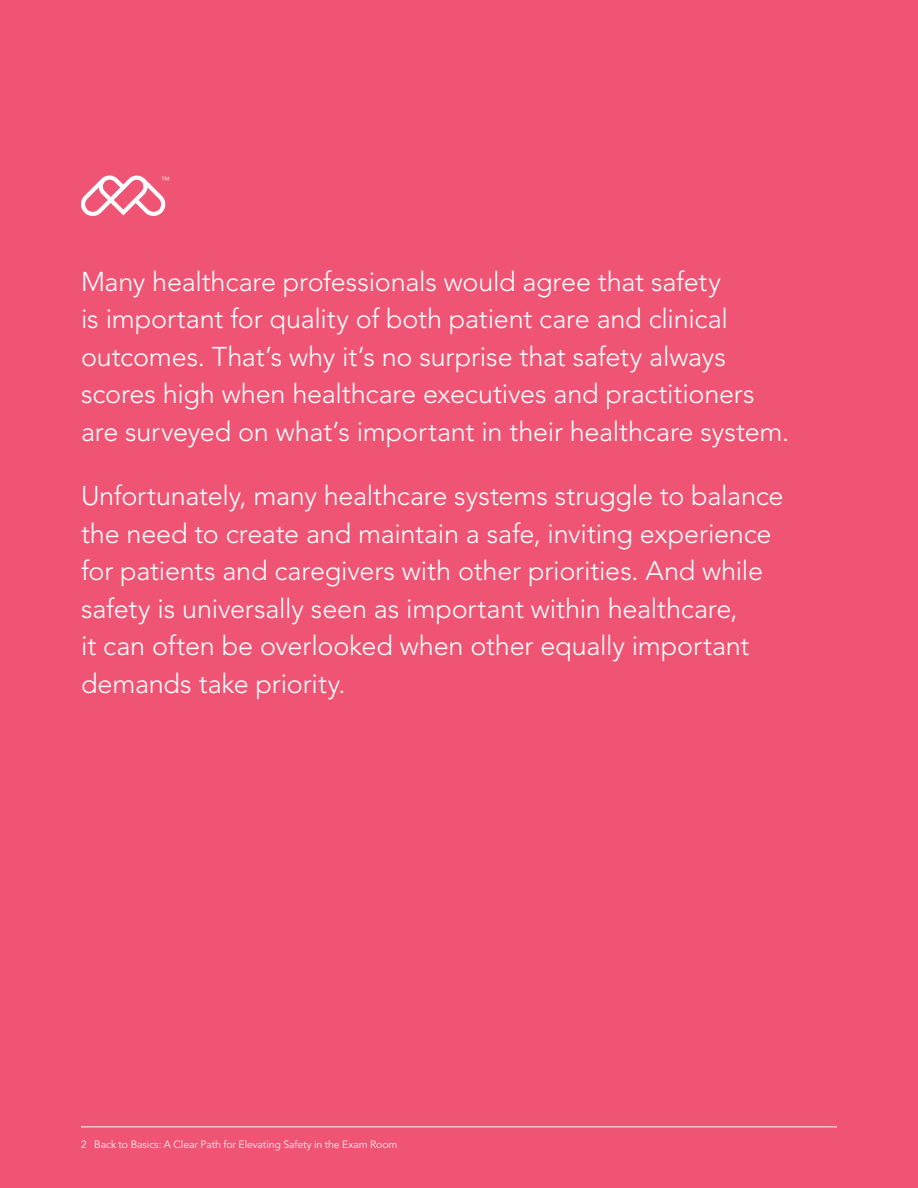
<style>
.page{position:relative;width:918px;height:1188px;background:#f05474}
.page>*{position:absolute;margin:0;border:0;box-sizing:border-box;transform-origin:0 0}
.Intro_Outro_Body{font:300 27px/37.5px "Avenir";letter-spacing:-.01em;color:#fff}
.t1{font:300 10.5px "Avenir";letter-spacing:-.01em;color:#fff}
.Intro_Outro_Body-2{font:300 8.7px "Avenir";color:#fff}
</style>
<div class="page">
<svg style="left:81px;top:176px;width:85px;height:40px"></svg>
<hr style="left:81px;top:1126px;width:756px;height:1px;background:#fff">
<p class="Intro_Outro_Body-2" style="left:161px;top:175px;width:10px">™</p>
<p class="Intro_Outro_Body" style="left:81px;top:262px;width:710px">Many healthcare professionals would agree that safety<br>is important for quality of both patient care and clinical outcomes. That’s why it’s no surprise that safety always scores high when healthcare executives and practitioners are surveyed on what’s important in their healthcare system.</p>
<p class="Intro_Outro_Body" style="left:81px;top:477px;width:704px">Unfortunately, many healthcare systems struggle to balance the need to create and maintain a safe, inviting experience for patients and caregivers with other priorities. And while safety is universally seen as important within healthcare,<br>it can often be overlooked when other equally important demands take priority.</p>
<p class="t1" style="left:81px;top:1138px;width:318px">2 Back to Basics: A Clear Path for Elevating Safety in the Exam Room</p>
</div>
